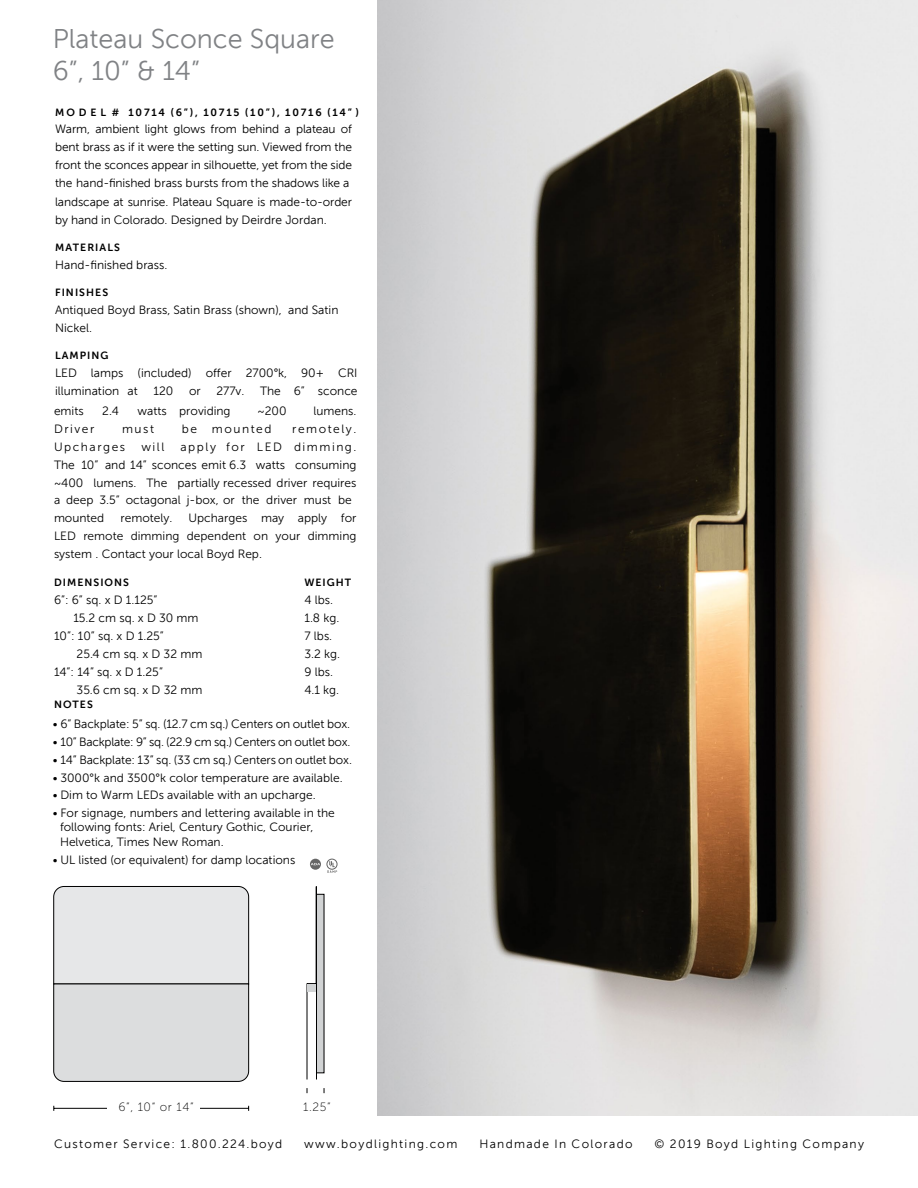
<style>
.page{position:relative;width:918px;height:1188px;background:#fff}
.page>*{position:absolute;margin:0;border:0;box-sizing:border-box;transform-origin:0 0}
.Regular_8_Point_Copy{font:27px/32.4px "Museo Sans 300";color:#808285}
.Regular_8_Point_Copy-2{font:12px/18px "Museo Sans 300";color:#000}
.Regular_8_Point_Copy-3{font:12px "Museo Sans 300";letter-spacing:.11em;color:#000}
.Regular_8_Point_Copy-4{font:12px "Museo Sans 300";letter-spacing:-.02em;color:#000}
.Regular_8_Point_Copy-5{font:12px "Museo Sans 300";letter-spacing:.13em;color:#000}
.t1{font:12px "Museo Sans 100";letter-spacing:.05em;color:#000}
.Regular_8_Point_Copy-6{font:10.5px "Museo Sans 700";letter-spacing:.17em;color:#000}
.Regular_8_Point_Copy-7{font:10.5px "Museo Sans 700";letter-spacing:.1em;color:#000}
.Bold_7_Point_Caps{font:10.5px "Museo Sans 700";letter-spacing:.1em;color:#000}
</style>
<div class="page">
<hr style="left:54px;top:1108px;width:195px;height:1px;background:#000">
<div style="left:108px;top:1093px;width:92px;height:26px;background:#fff"></div>
<svg style="left:53px;top:886px;width:196px;height:196px;background:#dbdcdd"></svg>
<div style="left:316px;top:894px;width:8px;height:179px;background:#d1d3d4"></div>
<svg style="left:307px;top:886px;width:10px;height:194px"></svg>
<div style="left:307px;top:984px;width:9px;height:7px;background:#d1d3d4"></div>
<img style="left:378px;top:0;width:540px;height:1115px">
<svg style="left:326px;top:859px;width:12px;height:14px"></svg>
<svg style="left:310px;top:859px;width:11px;height:11px"></svg>
<svg style="left:311px;top:863px;width:9px;height:2px"></svg>
<p class="Regular_8_Point_Copy" style="left:53px;top:23px;width:283px">Plateau Sconce Square<br>6”, 10” &amp; 14”</p>
<p class="Regular_8_Point_Copy-6" style="left:55px;top:106px;width:306px">MO D E L # 10714 (6”), 10715 (10”), 10716 (14” )</p>
<p class="Regular_8_Point_Copy-2" style="left:55px;top:120px;width:299px">Warm, ambient light glows from behind a plateau of bent brass as if it were the setting sun. Viewed from the front the sconces appear in silhouette, yet from the side the hand-finished brass bursts from the shadows like a landscape at sunrise. Plateau Square is made-to-order by hand in Colorado. Designed by Deirdre Jordan.</p>
<p class="Regular_8_Point_Copy-7" style="left:55px;top:241px;width:66px">MATERIALS</p>
<p class="Regular_8_Point_Copy-2" style="left:55px;top:256px;width:114px">Hand-finished brass.</p>
<p class="Regular_8_Point_Copy-7" style="left:55px;top:286px;width:55px">FINISHES</p>
<p class="Regular_8_Point_Copy-2" style="left:55px;top:300px;width:285px;line-height:18.6px">Antiqued Boyd Brass, Satin Brass (shown), and Satin<br>Nickel.</p>
<p class="Regular_8_Point_Copy-7" style="left:55px;top:350px;width:55px">LAMPING</p>
<p class="Regular_8_Point_Copy-2" style="left:55px;top:364px;width:304px">LED lamps (included) offer 2700°k, 90+ CRI illumination at</p>
<p class="Regular_8_Point_Copy-2" style="left:153px;top:382px;width:21px">120</p>
<p class="Regular_8_Point_Copy-2" style="left:189px;top:382px;width:13px">or</p>
<p class="Regular_8_Point_Copy-2" style="left:216px;top:382px;width:30px">277v.</p>
<p class="Regular_8_Point_Copy-2" style="left:260px;top:382px;width:99px">The 6” sconce</p>
<p class="Regular_8_Point_Copy-2" style="left:54px;top:402px;width:31px">emits</p>
<p class="Regular_8_Point_Copy-2" style="left:102px;top:402px;width:18px">2.4</p>
<p class="Regular_8_Point_Copy-2" style="left:138px;top:402px;width:95px">watts providing</p>
<p class="Regular_8_Point_Copy-2" style="left:258px;top:402px;width:31px">~200</p>
<p class="Regular_8_Point_Copy-2" style="left:313px;top:402px;width:45px">lumens.</p>
<p class="Regular_8_Point_Copy-2" style="left:54px;top:420px;width:42px">Driver</p>
<p class="Regular_8_Point_Copy-2" style="left:122px;top:420px;width:34px">must</p>
<p class="Regular_8_Point_Copy-5" style="left:182px;top:422px;width:91px">be mounted</p>
<p class="Regular_8_Point_Copy-5" style="left:292px;top:422px;width:66px">remotely.</p>
<p class="Regular_8_Point_Copy-5" style="left:54px;top:440px;width:73px">Upcharges</p>
<p class="Regular_8_Point_Copy-2" style="left:141px;top:438px;width:24px">will</p>
<p class="Regular_8_Point_Copy-2" style="left:54px;top:438px;width:304px;text-indent:127px">apply for LED dimming.<br>The 10” and 14” sconces emit 6.3 watts consuming ~400 lumens. The partially recessed driver requires a deep 3.5” octagonal j-box, or the driver must be mounted</p>
<p class="Regular_8_Point_Copy-2" style="left:54px;top:509px;width:304px;text-align:justify;text-indent:135px">Upcharges may apply for LED remote dimming dependent on your dimming system . Contact your local Boyd Rep.</p>
<p class="Bold_7_Point_Caps" style="left:54px;top:577px;width:77px">DIMENSIONS</p>
<p class="Bold_7_Point_Caps" style="left:304px;top:577px;width:48px">WEIGHT</p>
<p class="Regular_8_Point_Copy-2" style="left:54px;top:591px;width:105px">6”: 6” sq. x D 1.125”</p>
<p class="Regular_8_Point_Copy-2" style="left:304px;top:591px;width:30px">4 lbs.</p>
<p class="Regular_8_Point_Copy-2" style="left:73px;top:609px;width:127px">15.2 cm sq. x D 30 mm</p>
<p class="Regular_8_Point_Copy-2" style="left:304px;top:609px;width:36px">1.8 kg.</p>
<p class="Regular_8_Point_Copy-2" style="left:54px;top:627px;width:111px">10”: 10” sq. x D 1.25”</p>
<p class="Regular_8_Point_Copy-2" style="left:304px;top:627px;width:29px">7 lbs.</p>
<p class="Regular_8_Point_Copy-2" style="left:77px;top:645px;width:127px">25.4 cm sq. x D 32 mm</p>
<p class="Regular_8_Point_Copy-2" style="left:304px;top:645px;width:37px">3.2 kg.</p>
<p class="Regular_8_Point_Copy-2" style="left:54px;top:663px;width:110px">14”: 14” sq. x D 1.25”</p>
<p class="Regular_8_Point_Copy-2" style="left:304px;top:663px;width:30px">9 lbs.</p>
<p class="Regular_8_Point_Copy-2" style="left:77px;top:681px;width:127px">35.6 cm sq. x D 32 mm</p>
<p class="Regular_8_Point_Copy-2" style="left:304px;top:681px;width:36px">4.1 kg.</p>
<p class="Bold_7_Point_Caps" style="left:54px;top:698px;width:40px">NOTES</p>
<p class="Regular_8_Point_Copy-2" style="left:53px;top:715px;width:299px">• 6” Backplate: 5” sq. (12.7 cm sq.) Centers on outlet box.</p>
<p class="Regular_8_Point_Copy-4" style="left:53px;top:736px;width:299px">• 10” Backplate: 9” sq. (22.9 cm sq.) Centers on outlet box.</p>
<p class="Regular_8_Point_Copy-2" style="left:53px;top:751px;width:301px">• 14” Backplate: 13” sq. (33 cm sq.) Centers on outlet box.</p>
<p class="Regular_8_Point_Copy-2" style="left:53px;top:769px;width:291px">• 3000°k and 3500°k color temperature are available.</p>
<p class="Regular_8_Point_Copy-2" style="left:53px;top:786px;width:264px">• Dim to Warm LEDs available with an upcharge.</p>
<p class="Regular_8_Point_Copy-2" style="left:60px;top:806px;width:276px;line-height:14.1px;text-indent:-7px">• For signage, numbers and lettering available in the following fonts: Ariel, Century Gothic, Courier,<br>Helvetica, Times New Roman.</p>
<p class="Regular_8_Point_Copy-2" style="left:53px;top:851px;width:244px">• UL listed (or equivalent) for damp locations</p>
<p class="Regular_8_Point_Copy-2" style="left:120px;top:509px;width:53px">remotely.</p>
<p class="t1" style="left:118px;top:1101px;width:77px">6”, 10“ or 14”</p>
<p class="t1" style="left:303px;top:1101px;width:29px">1.25”</p>
<p class="Regular_8_Point_Copy-3" style="left:54px;top:1137px;width:230px">Customer Service: 1.800.224.boyd</p>
<p class="Regular_8_Point_Copy-3" style="left:304px;top:1137px;width:155px">www.boydlighting.com</p>
<p class="Regular_8_Point_Copy-3" style="left:479px;top:1137px;width:155px">Handmade In Colorado</p>
<p class="Regular_8_Point_Copy-3" style="left:655px;top:1137px;width:211px">© 2019 Boyd Lighting Company</p>
</div>
